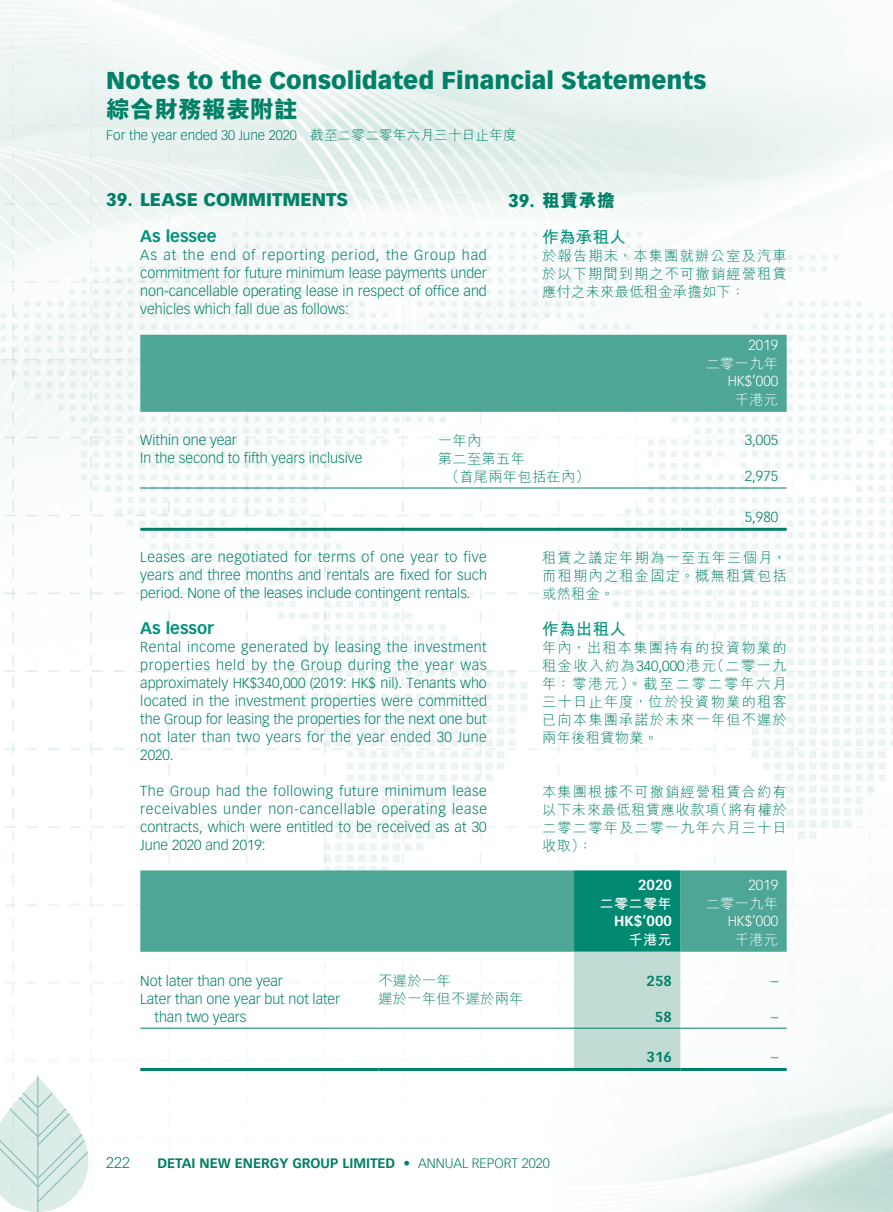
<style>
.page{position:relative;width:893px;height:1212px;background:#fff}
.page>*{position:absolute;margin:0;border:0;box-sizing:border-box;transform-origin:0 0}
.t1{font:900 24px "Vectora LT Std";color:#008066}
.t2{font:800 24px "M Hei HK";color:#008066}
.t3{font:900 18px "Vectora LT Std";color:#008066}
.t4{font:800 18px "M Hei HK";color:#008066}
.t5{font:700 16.5px "Vectora LT Std";color:#03927c}
.t6{font:700 16.5px "M Hei HK";letter-spacing:.02em;color:#03927c}
.t7{font:300 15px "Vectora LT Std";color:#008066}
.t8{font:300 14.25px/18px "Vectora LT Std";color:#008066;text-align:justify}
.t9{font:300 14.25px/18px "M Hei HK";letter-spacing:.075em;color:#008066;text-align:justify}
.t10{font:300 14.25px/18px "M Hei HK";letter-spacing:.02em;color:#008066}
.t11{font:300 14.25px "Vectora LT Std";color:#fff}
.t12{font:300 14.25px "M Hei HK";letter-spacing:.02em;color:#fff}
.t13{font:700 14.25px "Vectora LT Std";color:#fff}
.t14{font:700 14.25px "M Hei HK";letter-spacing:.02em;color:#fff}
.t15{font:700 14.25px "Vectora LT Std";color:#008066}
.t16{font:700 13.5px "Vectora LT Std";color:#008066}
.t17{font:300 13.5px "Vectora LT Std";color:#008066}
.s1{font-family:"M Hei HK"}
.s2{font-family:"Vectora LT Std";font-weight:900}
.s3{font-family:"Vectora LT Std"}
.s4{font-weight:300}
</style>
<div class="page">
<img style="left:0;top:0;width:893px;height:1212px">
<svg style="left:0;top:1076px;width:88px;height:136px"></svg>
<div style="left:140px;top:335px;width:647px;height:77px;background:#4ea696"></div>
<hr style="left:140px;top:488px;width:298px;height:1px;background:#008066">
<hr style="left:438px;top:488px;width:242px;height:1px;background:#008066">
<hr style="left:680px;top:488px;width:107px;height:1px;background:#008066">
<hr style="left:140px;top:528px;width:298px;height:3px;background:#008066">
<hr style="left:438px;top:528px;width:242px;height:3px;background:#008066">
<hr style="left:680px;top:528px;width:107px;height:3px;background:#008066">
<div style="left:140px;top:870px;width:647px;height:82px;background:#4ea696"></div>
<svg style="left:574px;top:870px;width:106px;height:198px;background:#70b9ab"></svg>
<hr style="left:140px;top:1028px;width:238px;height:1px;background:#008066">
<hr style="left:378px;top:1028px;width:196px;height:1px;background:#008066">
<hr style="left:574px;top:1028px;width:106px;height:1px;background:#008066">
<hr style="left:680px;top:1028px;width:107px;height:1px;background:#008066">
<hr style="left:140px;top:1068px;width:238px;height:3px;background:#008066">
<hr style="left:378px;top:1068px;width:196px;height:3px;background:#008066">
<hr style="left:574px;top:1068px;width:106px;height:3px;background:#008066">
<hr style="left:680px;top:1068px;width:107px;height:3px;background:#008066">
<h1 class="t1" style="left:106px;top:66px;width:602px">Notes to the Consolidated Financial Statements</h1>
<h1 class="t2" style="left:106px;top:97px;width:193px">綜合財務報表附註</h1>
<p class="t17" style="left:106px;top:127px;width:412px">For the year ended 30 June 2020 <span class="s1">截至二零二零年六月三十日止年度</span></p>
<p class="t3" style="left:106px;top:189px;width:243px">39. LEASE COMMITMENTS</p>
<p class="t5" style="left:140px;top:226px;width:78px">As lessee</p>
<p class="t8" style="left:140px;top:246px;width:348px">As at the end of reporting period, the Group had commitment for future minimum lease payments under non-cancellable operating lease in respect of office and vehicles which fall due as follows:</p>
<p class="t4" style="left:508px;top:192px;width:109px"><span class="s2">39.</span> 租賃承擔</p>
<p class="t6" style="left:542px;top:225px;width:85px">作為承租人</p>
<p class="t9" style="left:542px;top:247px;width:246px">於報告期末，本集團就辦公室及汽車於以下期間到期之不可撤銷經營租賃應付之未來最低租金承擔如下：</p>
<p class="t11" style="left:748px;top:337px;width:31px">2019</p>
<p class="t12" style="left:706px;top:356px;width:74px">二零一九年</p>
<p class="t11" style="left:728px;top:373px;width:52px">HK$’000</p>
<p class="t12" style="left:735px;top:392px;width:45px">千港元</p>
<p class="t8" style="left:140px;top:432px;width:98px">Within one year</p>
<p class="t9" style="left:438px;top:432px;width:45px">一年內</p>
<p class="t8" style="left:745px;top:432px;width:35px">3,005</p>
<p class="t8" style="left:140px;top:450px;width:224px">In the second to fifth years inclusive</p>
<p class="t10" style="left:445px;top:450px;width:146px;text-indent:-7px">第二至第五年<br>（首尾兩年包括在內）</p>
<p class="t8" style="left:745px;top:467px;width:35px">2,975</p>
<p class="t8" style="left:745px;top:508px;width:35px">5,980</p>
<p class="t8" style="left:140px;top:548px;width:348px">Leases are negotiated for terms of one year to five years and three months and rentals are fixed for such period. None of the leases include contingent rentals.</p>
<p class="t5" style="left:140px;top:618px;width:75px">As lessor</p>
<p class="t8" style="left:140px;top:638px;width:348px">Rental income generated by leasing the investment properties held by the Group during the year was approximately HK$340,000 (2019: HK$ nil). Tenants who located in the investment properties were committed the Group for leasing the properties for the next one but not later than two years for the year ended 30 June 2020.</p>
<p class="t8" style="left:140px;top:782px;width:348px">The Group had the following future minimum lease receivables under non-cancellable operating lease contracts, which were entitled to be received as at 30<br>June 2020 and 2019:</p>
<p class="t9" style="left:542px;top:548px;width:246px">租賃之議定年期為一至五年三個月，而租期內之租金固定。概無租賃包括或然租金。</p>
<p class="t6" style="left:542px;top:617px;width:85px">作為出租人</p>
<p class="t9" style="left:542px;top:638px;width:246px">年內，出租本集團持有的投資物業的租金收入約為<span class="s3">340,000</span>港元（二零一九年：零港元）。截至二零二零年六月三十日止年度，位於投資物業的租客已向本集團承諾於未來一年但不遲於兩年後租賃物業。</p>
<p class="t9" style="left:542px;top:782px;width:246px">本集團根據不可撤銷經營租賃合約有以下未來最低租賃應收款項（將有權於二零二零年及二零一九年六月三十日收取）：</p>
<p class="t13" style="left:638px;top:876px;width:35px">2020</p>
<p class="t11" style="left:748px;top:877px;width:31px">2019</p>
<p class="t14" style="left:599px;top:893px;width:74px">二零二零年</p>
<p class="t12" style="left:706px;top:896px;width:74px">二零一九年</p>
<p class="t13" style="left:614px;top:912px;width:59px">HK$’000</p>
<p class="t11" style="left:728px;top:913px;width:52px">HK$’000</p>
<p class="t14" style="left:628px;top:929px;width:45px">千港元</p>
<p class="t12" style="left:735px;top:932px;width:45px">千港元</p>
<p class="t8" style="left:140px;top:972px;width:144px">Not later than one year</p>
<p class="t9" style="left:378px;top:971px;width:74px">不遲於一年</p>
<p class="t15" style="left:647px;top:972px;width:27px">258</p>
<p class="t8" style="left:771px;top:972px;width:9px">–</p>
<p class="t8" style="left:155px;top:990px;width:187px;text-indent:-14px">Later than one year but not later than two years</p>
<p class="t10" style="left:378px;top:990px;width:147px">遲於一年但不遲於兩年</p>
<p class="t15" style="left:655px;top:1008px;width:18px">58</p>
<p class="t8" style="left:771px;top:1008px;width:9px">–</p>
<p class="t15" style="left:647px;top:1048px;width:27px">316</p>
<p class="t8" style="left:771px;top:1048px;width:9px">–</p>
<p class="t7" style="left:106px;top:1154px;width:25px">222</p>
<p class="t16" style="left:157px;top:1154px;width:394px">DeTai New En ergy Group Limited • <span class="s4">ANNUAL Report 2020</span></p>
</div>
